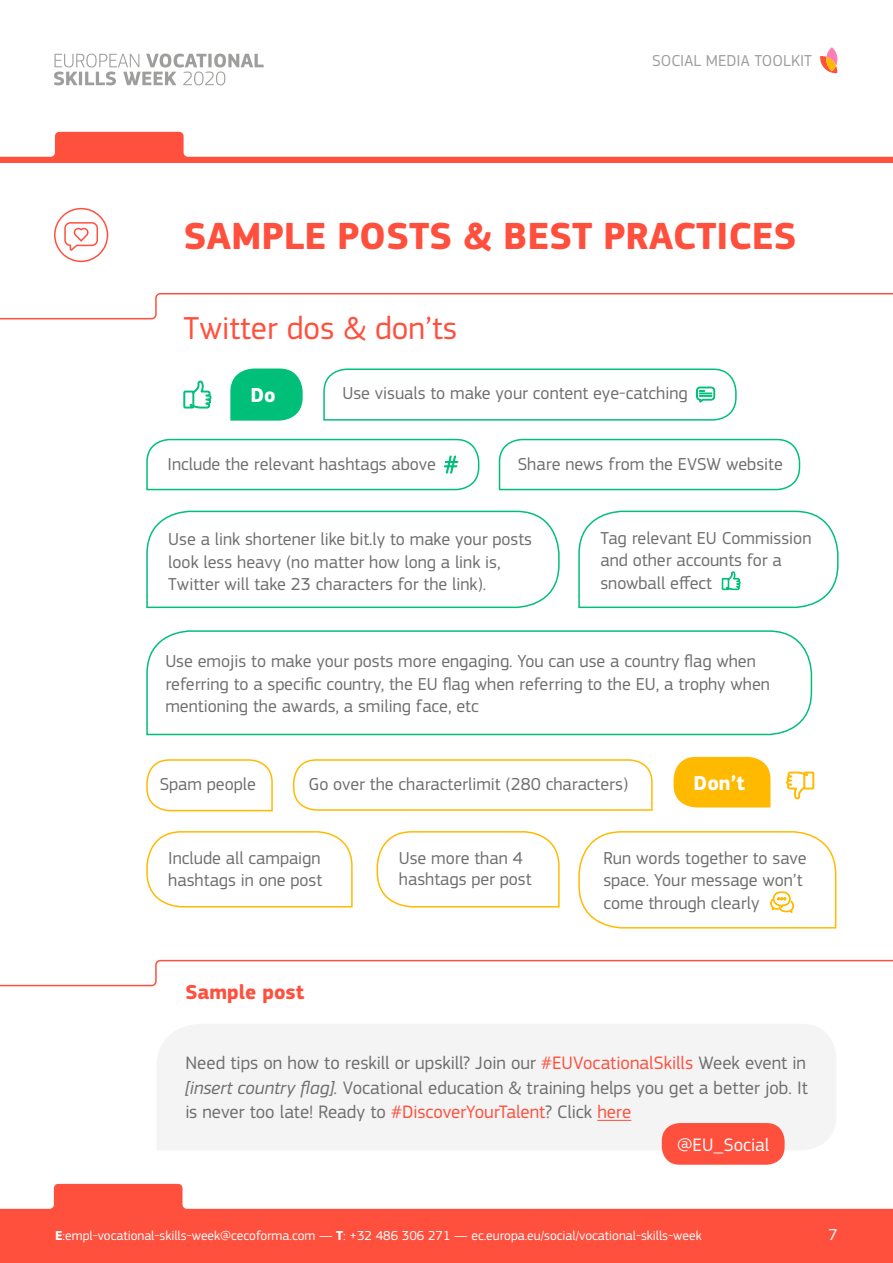
<style>
.page{position:relative;width:893px;height:1263px;background:#fff}
.page>*{position:absolute;margin:0;border:0;box-sizing:border-box;transform-origin:0 0}
.t1{font:700 39.3px "EC Square Sans Pro";color:#ff4f3d}
.t2{font:33px "EC Square Sans Pro";color:#ff4f3d}
.t3{font:700 21px "EC Square Sans Pro";color:#ff4f3d}
.t4{font:700 21px "EC Square Sans Pro";color:#fff}
.t5{font:18.75px/24.6px "EC Square Sans Pro";letter-spacing:-.005em;color:#706f6f;text-align:justify}
.t6{font:18.75px "EC Square Sans Pro";color:#fff}
.t7{font:18px/22.5px "EC Square Sans Pro";color:#706f6f}
.t8{font:16.5px "EC Square Sans Pro";color:#9e9e9c}
.t9{font:16.5px "EC Square Sans Pro";color:#fff}
.t10{font:13.5px "EC Square Sans Pro";color:#fff}
.s1{color:#ff4f3d}
.s2{font-style:italic}
.s3{font-weight:700}
</style>
<div class="page">
<svg style="left:0;top:1184px;width:893px;height:79px;fill:#ff4f3d"></svg>
<svg style="left:54px;top:54px;width:210px;height:31px"></svg>
<svg style="left:820px;top:47px;width:17px;height:26px"></svg>
<svg style="left:54px;top:207px;width:55px;height:56px"></svg>
<svg style="left:0;top:132px;width:893px;height:31px"></svg>
<div style="left:157px;top:1024px;width:679px;height:126px;background:#f4f4f4"></div>
<svg style="left:230px;top:368px;width:73px;height:53px"></svg>
<svg style="left:0;top:293px;width:893px;height:27px"></svg>
<svg style="left:0;top:959px;width:893px;height:28px"></svg>
<svg style="left:293px;top:759px;width:360px;height:52px"></svg>
<svg style="left:376px;top:831px;width:184px;height:77px"></svg>
<svg style="left:146px;top:831px;width:207px;height:77px"></svg>
<svg style="left:498px;top:438px;width:303px;height:53px"></svg>
<svg style="left:146px;top:510px;width:414px;height:99px"></svg>
<svg style="left:146px;top:630px;width:667px;height:106px"></svg>
<svg style="left:146px;top:759px;width:127px;height:53px"></svg>
<svg style="left:673px;top:757px;width:97px;height:50px"></svg>
<svg style="left:183px;top:381px;width:28px;height:27px"></svg>
<svg style="left:578px;top:510px;width:261px;height:99px"></svg>
<svg style="left:786px;top:772px;width:28px;height:27px"></svg>
<hr style="left:597px;top:1120px;width:34px;height:1px;background:#ff4f3d">
<div style="left:662px;top:1123px;width:123px;height:42px;background:#ff4f3d;border-radius:18px"></div>
<svg style="left:323px;top:368px;width:414px;height:53px"></svg>
<svg style="left:578px;top:831px;width:259px;height:98px"></svg>
<svg style="left:146px;top:438px;width:334px;height:53px"></svg>
<p class="t8" style="left:652px;top:51px;width:161px">SOCIAL MEDIA TOOLKIT</p>
<h1 class="t1" style="left:184px;top:212px;width:614px">SAMPLE POSTS &amp; BEST PRACTICES</h1>
<h2 class="t2" style="left:184px;top:309px;width:275px">Twitter dos &amp; don’ts</h2>
<p class="t4" style="left:250px;top:383px;width:27px">Do</p>
<p class="t7" style="left:342px;top:382px;width:347px">Use visuals to make your content eye-catching</p>
<p class="t7" style="left:168px;top:452px;width:270px">Include the relevant hashtags above</p>
<p class="t7" style="left:518px;top:452px;width:267px">Share news from the EVSW website</p>
<p class="t7" style="left:168px;top:528px;width:365px">Use a link shortener like bit.ly to make your posts look less heavy (no matter how long a link is,<br>Twitter will take 23 characters for the link).</p>
<p class="t7" style="left:600px;top:527px;width:213px">Tag relevant EU Commission and other accounts for a snowball effect</p>
<p class="t7" style="left:165px;top:650px;width:606px">Use emojis to make your posts more engaging. You can use a country flag when referring to a specific country, the EU flag when referring to the EU, a trophy when mentioning the awards, a smiling face, etc</p>
<p class="t7" style="left:160px;top:773px;width:97px">Spam people</p>
<p class="t7" style="left:309px;top:773px;width:321px">Go over the characterlimit (280 characters)</p>
<p class="t4" style="left:694px;top:770px;width:53px">Don’t</p>
<p class="t7" style="left:168px;top:846px;width:155px">Include all campaign hashtags in one post</p>
<p class="t3" style="left:185px;top:980px;width:121px">Sample post</p>
<p class="t7" style="left:399px;top:847px;width:134px;line-height:21px">Use more than 4 hashtags per post</p>
<p class="t7" style="left:603px;top:846px;width:205px">Run words together to save space. Your message won’t come through clearly</p>
<p class="t5" style="left:185px;top:1051px;width:624px">Need tips on how to reskill or upskill? Join our <span class="s1">#EUVocationalSkills</span> Week event in <span class="s2">[insert country flag].</span> Vocational education &amp; training helps you get a better job. It is never too late! Ready to <span class="s1">#DiscoverYourTalent</span>? Click <span class="s1">here</span></p>
<p class="t6" style="left:677px;top:1134px;width:93px">@EU_Social</p>
<p class="t10" style="left:55px;top:1227px;width:648px"><span class="s3">E</span>:empl-vocational-skills-week@cecoforma.com — <span class="s3">T</span>: +32 486 306 271 — ec.europa.eu/social/vocational-skills-week</p>
<p class="t9" style="left:828px;top:1225px;width:11px">7</p>
</div>
